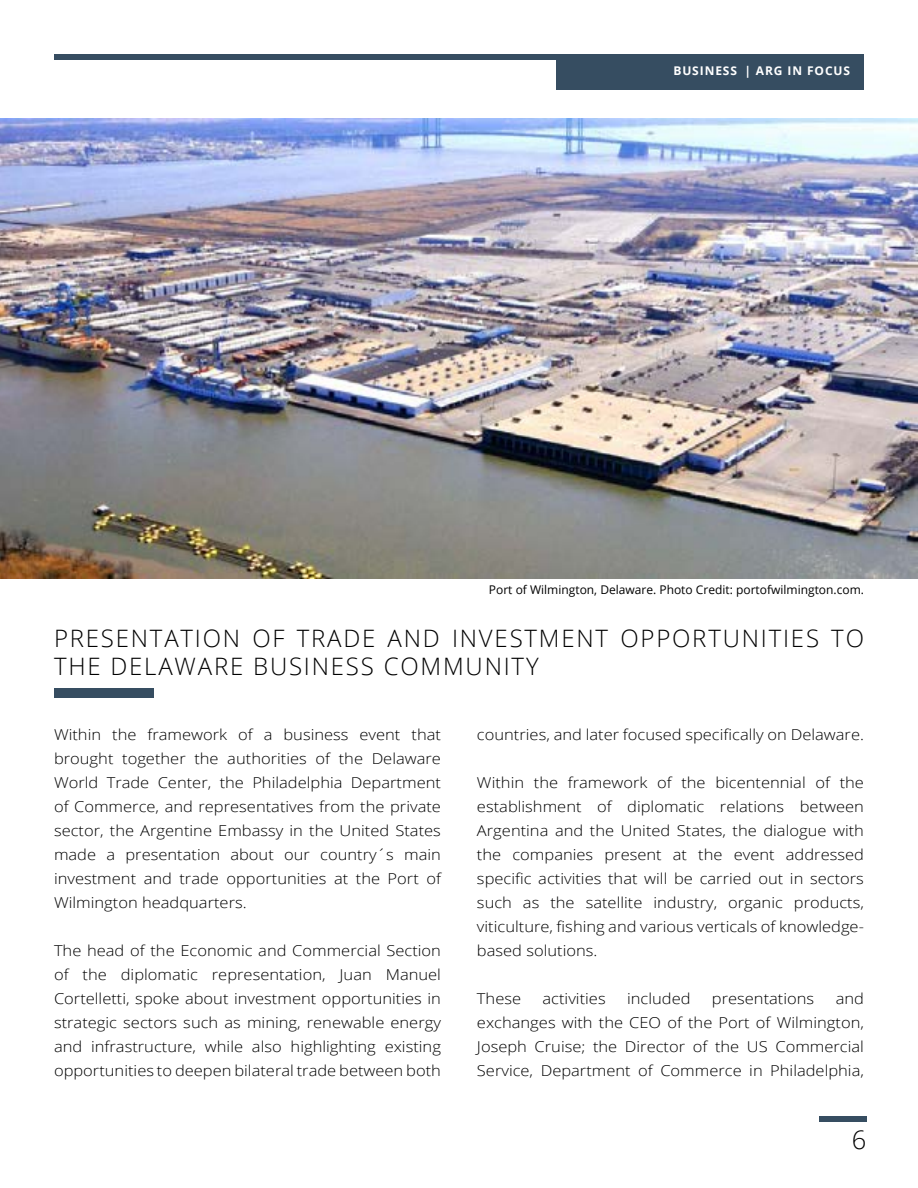
<style>
.page{position:relative;width:918px;height:1188px;background:#fff}
.page>*{position:absolute;margin:0;border:0;box-sizing:border-box;transform-origin:0 0}
.t1{font:300 25.5px "Open Sans";color:#000}
.t2{font:300 24px/28.8px "Open Sans";letter-spacing:.075em;color:#000}
.t3{font:300 15px/24px "Open Sans";color:#000;text-align:justify;scale:1.1 1}
.t4{font:12px "Open Sans";color:#000}
.t5{font:700 12px "Open Sans";letter-spacing:.075em;color:#fff}
</style>
<div class="page">
<div style="left:54px;top:54px;width:810px;height:5px;background:#364d61"></div>
<div style="left:556px;top:54px;width:308px;height:36px;background:#364d61"></div>
<div style="left:819px;top:1116px;width:47px;height:5px;background:#364d61"></div>
<img style="left:0;top:118px;width:918px;height:461px">
<div style="left:54px;top:689px;width:100px;height:9px;background:#364d61"></div>
<p class="t5" style="left:673px;top:62px;width:18px">BUSIN</p>
<p class="t5" style="left:715px;top:62px;width:136px">ESS | ARG IN FOCUS</p>
<p class="t4" style="left:489px;top:582px;width:377px">Port of Wilmington, Delaware. Photo Credit: portofwilmington.com.</p>
<h2 class="t2" style="left:54px;top:623px;width:812px">PRESENTATION OF TRADE AND INVESTMENT OPPORTUNITIES TO<br>THE DELAWARE BUSINESS COMMUNITY</h2>
<p class="t3" style="left:54px;top:722px;width:353px">Within the framework of a business event that brought together the authorities of the Delaware World Trade Center, the Philadelphia Department of Commerce, and representatives from the private sector, the Argentine Embassy in the United States made a presentation about our country´s main investment and trade opportunities at the Port of Wilmington headquarters.</p>
<p class="t3" style="left:54px;top:938px;width:353px">The head of the Economic and Commercial Section of the diplomatic representation, Juan Manuel Cortelletti, spoke about investment opportunities in strategic sectors such as mining, renewable energy and infrastructure, while also highlighting existing opportunities to deepen bilateral trade between both</p>
<p class="t3" style="left:477px;top:722px;width:353px">countries, and later focused specifically on Delaware.</p>
<p class="t3" style="left:477px;top:770px;width:353px">Within the framework of the bicentennial of the establishment of diplomatic relations between Argentina and the United States, the dialogue with the companies present at the event addressed specific activities that will be carried out in sectors such as the satellite industry, organic products, viticulture, fishing and various verticals of knowledge&shy;based solutions.</p>
<p class="t3" style="left:477px;top:986px;width:42px">These</p>
<p class="t3" style="left:543px;top:986px;width:59px">activities</p>
<p class="t3" style="left:627px;top:986px;width:59px">included</p>
<p class="t3" style="left:712px;top:986px;width:95px">presentations</p>
<p class="t3" style="left:477px;top:986px;width:353px;text-indent:359px">and exchanges with the CEO of the Port of Wilmington, Joseph Cruise; the Director of the US Commercial Service, Department of Commerce in Philadelphia,</p>
<h1 class="t1" style="left:852px;top:1122px;width:16px">6</h1>
</div>
